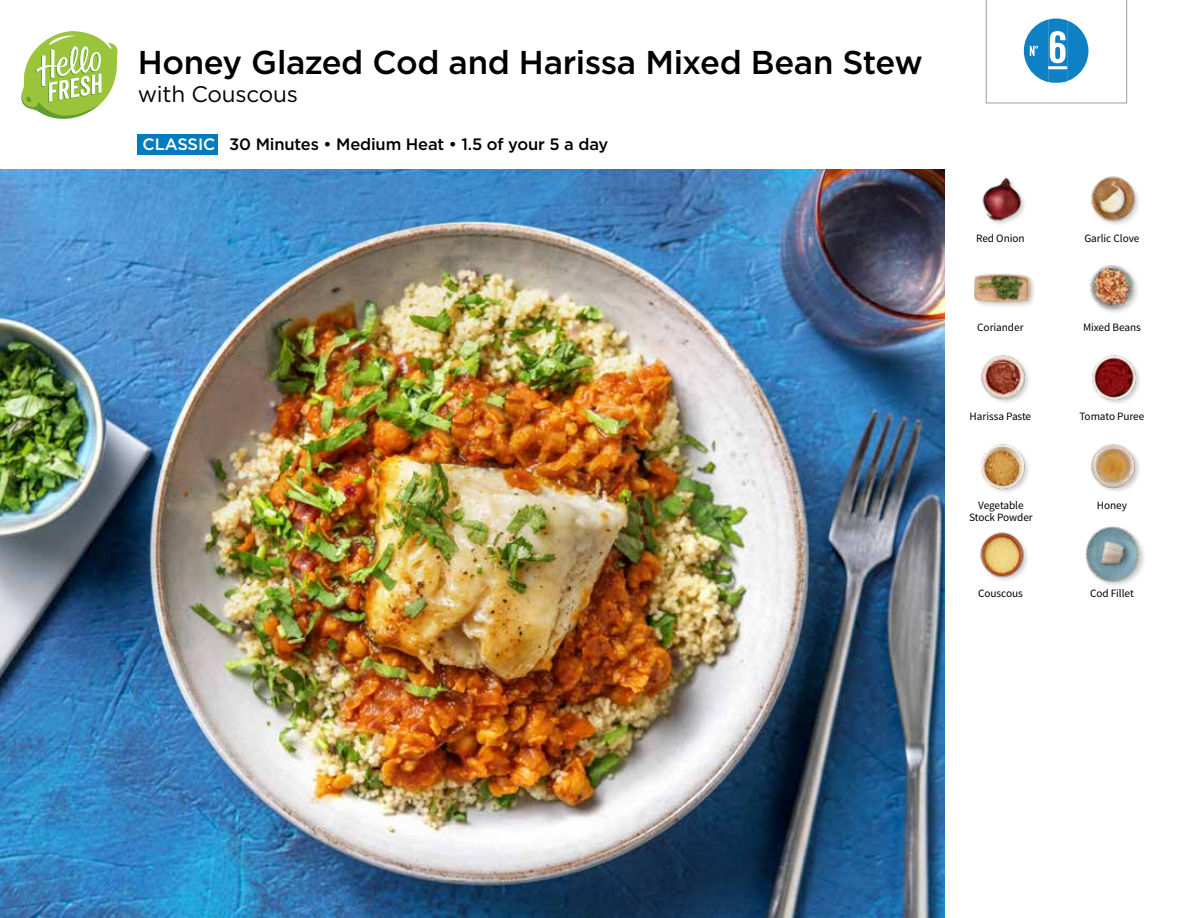
<style>
.page{position:relative;width:1188px;height:918px;background:#fff}
.page>*{position:absolute;margin:0;border:0;box-sizing:border-box;transform-origin:0 0}
.t1{font:45.9px "Kapra";color:#fff;scale:1.18 1}
.t2{font:500 33px "Gotham";letter-spacing:-.01em;color:#000}
.t3{font:22.5px "Gotham";letter-spacing:-.01em;color:#000}
.t4{font:500 16.5px "Gotham";letter-spacing:-.01em;color:#000}
.t5{font:11.25px "Source Sans Pro";letter-spacing:-.005em;color:#000}
.s1{color:#fff}
</style>
<div class="page">
<svg style="left:21px;top:31px;width:97px;height:88px"></svg>
<img style="left:0;top:170px;width:945px;height:748px">
<div style="left:138px;top:134px;width:80px;height:20px;background:#007bbb"></div>
<img style="left:980px;top:532px;width:48px;height:49px">
<div style="left:1085px;top:525px;width:62px;height:63px;background:#000;opacity:.2"></div>
<img style="left:1085px;top:526px;width:56px;height:56px">
<img style="left:1091px;top:444px;width:49px;height:48px">
<img style="left:981px;top:444px;width:48px;height:48px">
<img style="left:981px;top:355px;width:48px;height:48px">
<img style="left:1092px;top:355px;width:48px;height:48px">
<img style="left:1090px;top:265px;width:48px;height:47px">
<div style="left:973px;top:272px;width:64px;height:37px;background:#000;opacity:.2"></div>
<img style="left:973px;top:272px;width:58px;height:37px">
<img style="left:982px;top:177px;width:43px;height:47px">
<img style="left:1091px;top:176px;width:48px;height:49px">
<svg style="left:986px;top:0;width:141px;height:104px"></svg>
<h2 class="t2" style="left:138px;top:41px;width:787px">Honey Glazed Cod and Harissa Mixed Bean Stew</h2>
<h3 class="t3" style="left:138px;top:82px;width:162px">with Couscous</h3>
<h3 class="t4" style="left:143px;top:133px;width:467px"><span class="s1">CLASSIC</span> 30 Minutes • Medium Heat • 1.5 of your 5 a day</h3>
<h1 class="t1" style="left:1048px;top:21px;width:18px">6</h1>
<p class="t5" style="left:976px;top:231px;width:50px">Red Onion</p>
<p class="t5" style="left:1084px;top:231px;width:57px">Garlic Clove</p>
<p class="t5" style="left:977px;top:320px;width:48px">Coriander</p>
<p class="t5" style="left:1083px;top:320px;width:59px">Mixed Beans</p>
<p class="t5" style="left:970px;top:409px;width:63px">Harissa Paste</p>
<p class="t5" style="left:1079px;top:409px;width:66px">Tomato Puree</p>
<p class="t5" style="left:978px;top:498px;width:47px">Vegetable</p>
<p class="t5" style="left:1097px;top:498px;width:32px">Honey</p>
<p class="t5" style="left:969px;top:510px;width:65px">Stock Powder</p>
<p class="t5" style="left:978px;top:586px;width:46px">Couscous</p>
<p class="t5" style="left:1090px;top:586px;width:45px">Cod Fillet</p>
</div>
